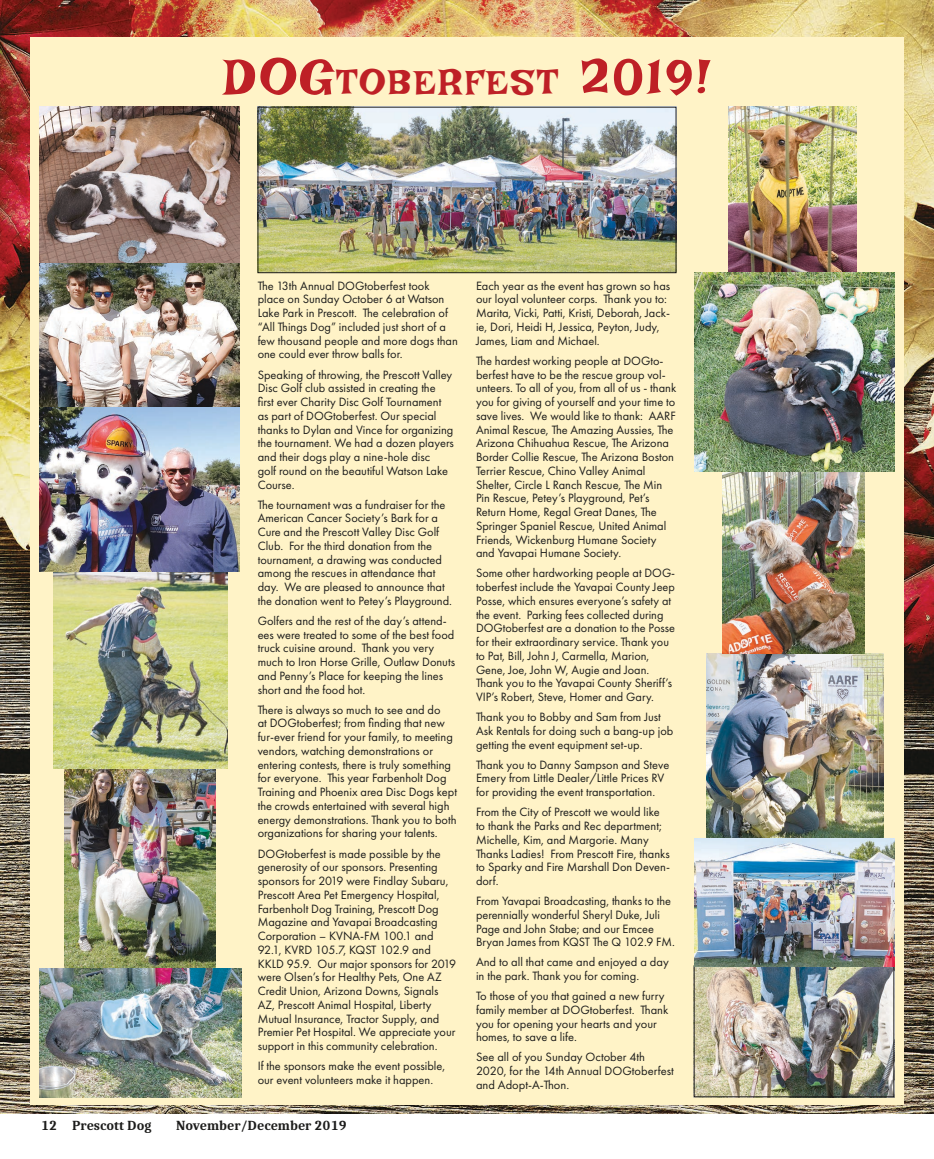
<style>
.page{position:relative;width:934px;height:1159px;background:#fff}
.page>*{position:absolute;margin:0;border:0;box-sizing:border-box;transform-origin:0 0}
.t1{font:35.88px "Irish Grover";letter-spacing:.07em;color:#be2026;scale:1.04 1}
.t2{font:700 13.75px "Caladea";color:#1c1c1b}
.t3{font:12.5px/13.8px "Futura PT";color:#1c1c1b}
.s1{font-size:51.25px}
</style>
<div class="page">
<img style="left:0;top:0;width:934px;height:1114px">
<div style="left:30px;top:38px;width:873px;height:1067px;background:#fff3c7"></div>
<img style="left:39px;top:107px;width:201px;height:464px">
<img style="left:65px;top:769px;width:150px;height:199px">
<img style="left:260px;top:109px;width:414px;height:162px">
<div style="left:258px;top:107px;width:418px;height:166px;border:1px solid #1c1c1b"></div>
<img style="left:39px;top:968px;width:202px;height:129px">
<img style="left:706px;top:653px;width:178px;height:186px">
<img style="left:694px;top:839px;width:200px;height:256px">
<div style="left:694px;top:966px;width:200px;height:131px;border:1px solid #1c1c1b"></div>
<img style="left:54px;top:568px;width:173px;height:200px">
<img style="left:722px;top:471px;width:142px;height:182px">
<img style="left:729px;top:107px;width:128px;height:166px">
<img style="left:694px;top:273px;width:200px;height:198px">
<h1 class="t1" style="left:223px;top:61px;width:470px"><span class="s1">DOG</span>TOBERFEST <span class="s1">2019!</span></h1>
<p class="t3" style="left:258px;top:279px;width:202px">The 13th Annual DOGtoberfest took place on Sunday October 6 at Watson Lake Park in Prescott. The celebration of “All Things Dog” included just short of a few thousand people and more dogs than one could ever throw balls for.</p>
<p class="t3" style="left:258px;top:367px;width:198px">Speaking of throwing, the Prescott Valley Disc Golf club assisted in creating the first ever Charity Disc Golf Tournament as part of DOGtoberfest. Our special thanks to Dylan and Vince for organizing the tournament. We had a dozen players and their dogs play a nine-hole disc<br>golf round on the beautiful Watson Lake Course.</p>
<p class="t3" style="left:258px;top:497px;width:196px">The tournament was a fundraiser for the American Cancer Society’s Bark for a Cure and the Prescott Valley Disc Golf Club. For the third donation from the tournament, a drawing was conducted among the rescues in attendance that day. We are pleased to announce that the donation went to Petey’s Playground.</p>
<p class="t3" style="left:258px;top:614px;width:199px">Golfers and the rest of the day’s attend&shy;ees were treated to some of the best food truck cuisine around. Thank you very much to Iron Horse Grille, Outlaw Donuts and Penny’s Place for keeping the lines short and the food hot.</p>
<p class="t3" style="left:258px;top:702px;width:201px">There is always so much to see and do<br>at DOGtoberfest; from finding that new fur-ever friend for your family, to meeting vendors, watching demonstrations or entering contests, there is truly something for everyone. This year Farbenholt Dog Training and Phoenix area Disc Dogs kept the crowds entertained with several high energy demonstrations. Thank you to both organizations for sharing your talents.</p>
<p class="t3" style="left:258px;top:846px;width:200px">DOGtoberfest is made possible by the generosity of our sponsors. Presenting sponsors for 2019 were Findlay Subaru, Prescott Area Pet Emergency Hospital, Farbenholt Dog Training, Prescott Dog Magazine and Yavapai Broadcasting Corporation – KVNA-FM 100.1 and 92.1, KVRD 105.7, KQST 102.9 and KKLD 95.9. Our major sponsors for 2019 were Olsen’s for Healthy Pets, One AZ Credit Union, Arizona Downs, Signals AZ, Prescott Animal Hospital, Liberty Mutual Insurance, Tractor Supply, and Premier Pet Hospital. We appreciate your support in this community celebration.</p>
<p class="t3" style="left:258px;top:1059px;width:189px">If the sponsors make the event possible, our event volunteers make it happen.</p>
<p class="t2" style="left:41px;top:1117px;width:112px">12 Prescott Dog</p>
<p class="t2" style="left:176px;top:1117px;width:172px">November/December 2019</p>
<p class="t3" style="left:476px;top:279px;width:196px">Each year as the event has grown so has our loyal volunteer corps. Thank you to:<br>Marita, Vicki, Patti, Kristi, Deborah, Jack&shy;ie, Dori, Heidi H, Jessica, Peyton, Judy, James, Liam and Michael.</p>
<p class="t3" style="left:476px;top:354px;width:202px">The hardest working people at DOGto&shy;berfest have to be the rescue group vol&shy;unteers. To all of you, from all of us - thank you for giving of yourself and your time to save lives. We would like to thank: AARF Animal Rescue, The Amazing Aussies, The Arizona Chihuahua Rescue, The Arizona Border Collie Rescue, The Arizona Boston Terrier Rescue, Chino Valley Animal Shelter, Circle L Ranch Rescue, The Min Pin Rescue, Petey’s Playground, Pet’s Return Home, Regal Great Danes, The Springer Spaniel Rescue, United Animal Friends, Wickenburg Humane Society and Yavapai Humane Society.</p>
<p class="t3" style="left:476px;top:566px;width:201px">Some other hardworking people at DOG&shy;toberfest include the Yavapai County Jeep Posse, which ensures everyone’s safety at the event. Parking fees collected during DOGtoberfest are a donation to the Posse for their extraordinary service. Thank you to Pat, Bill, John J, Carmella, Marion, Gene, Joe, John W, Augie and Joan.<br>Thank you to the Yavapai County Sheriff’s VIP’s Robert, Steve, Homer and Gary.</p>
<p class="t3" style="left:476px;top:710px;width:199px">Thank you to Bobby and Sam from Just<br>Ask Rentals for doing such a bang-up job getting the event equipment set-up.</p>
<p class="t3" style="left:476px;top:757px;width:195px">Thank you to Danny Sampson and Steve<br>Emery from Little Dealer/Little Prices RV for providing the event transportation.</p>
<p class="t3" style="left:476px;top:805px;width:195px">From the City of Prescott we would like to thank the Parks and Rec department;<br>Michelle, Kim, and Margorie. Many<br>Thanks Ladies! From Prescott Fire, thanks to Sparky and Fire Marshall Don Deven&shy;dorf.</p>
<p class="t3" style="left:476px;top:894px;width:200px">From Yavapai Broadcasting, thanks to the perennially wonderful Sheryl Duke, Juli Page and John Stabe; and our Emcee Bryan James from KQST The Q 102.9 FM.</p>
<p class="t3" style="left:476px;top:955px;width:194px">And to all that came and enjoyed a day in the park. Thank you for coming.</p>
<p class="t3" style="left:476px;top:989px;width:194px">To those of you that gained a new furry family member at DOGtoberfest. Thank you for opening your hearts and your homes, to save a life.</p>
<p class="t3" style="left:476px;top:1050px;width:199px">See all of you Sunday October 4th<br>2020, for the 14th Annual DOGtoberfest and Adopt-A-Thon.</p>
</div>
